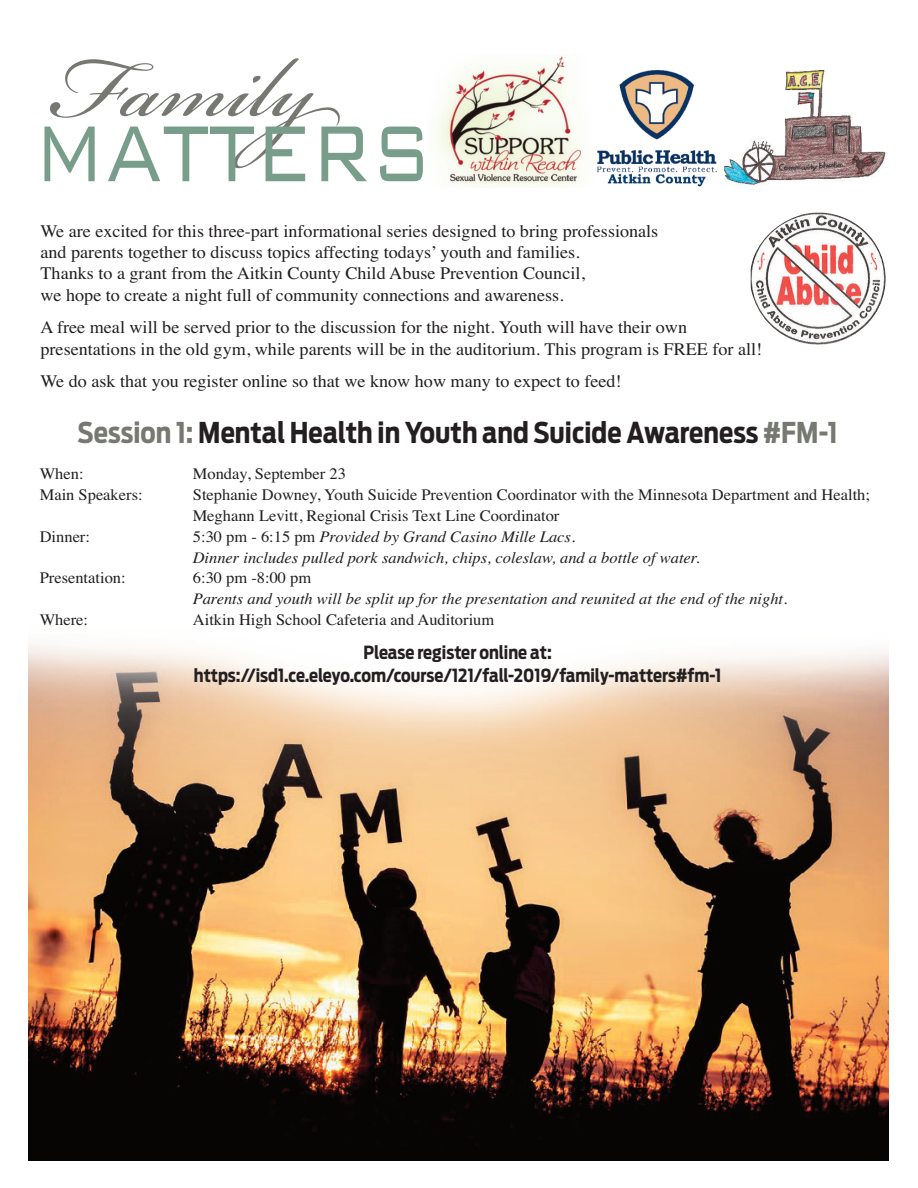
<style>
.page{position:relative;width:918px;height:1188px;background:#fff}
.page>*{position:absolute;margin:0;border:0;box-sizing:border-box;transform-origin:0 0}
.t1{font:130.05px "Bickham Script Pro";color:#767872}
.t2{font:300 105.9px "Bank Gothic";color:#789e8b;scale:.75 1}
.t3{font:700 28.5px "Antenna Cond";color:#231f20}
.t4{font:700 18px/22.8px "Antenna Cond";color:#231f20;text-align:center}
.t5{font:17.7px/21.1px "Times";color:#231f20}
.t6{font:16.05px/20.9px "Times";color:#231f20}
.t7{font:italic 16.05px/20.9px "Times";color:#231f20}
.s1{color:#767872}
.s2{font-style:normal}
</style>
<div class="page">
<img style="left:597px;top:70px;width:120px;height:116px">
<img style="left:724px;top:70px;width:162px;height:116px">
<img style="left:435px;top:56px;width:149px;height:132px">
<img style="left:29px;top:644px;width:860px;height:517px">
<img style="left:751px;top:213px;width:135px;height:132px">
<h1 class="t1" style="left:47px;top:-6px;width:298px">Family</h1>
<h2 class="t2" style="left:34px;top:73px;width:534px">MATTERS</h2>
<p class="t5" style="left:41px;top:220px;width:619px">We are excited for this three-part informational series designed to bring professionals and parents together to discuss topics affecting todays’ youth and families.<br>Thanks to a grant from the Aitkin County Child Abuse Prevention Council,<br>we hope to create a night full of community connections and awareness.</p>
<p class="t5" style="left:41px;top:317px;width:723px">A free meal will be served prior to the discussion for the night. Youth will have their own presentations in the old gym, while parents will be in the auditorium. This program is FREE for all!</p>
<p class="t5" style="left:41px;top:371px;width:583px">We do ask that you register online so that we know how many to expect to feed!</p>
<h3 class="t3" style="left:78px;top:415px;width:761px"><span class="s1">Session 1:</span> Mental Health in Youth and Suicide Awareness <span class="s1">#FM-1</span></h3>
<p class="t6" style="left:40px;top:463px;width:45px">When:</p>
<p class="t6" style="left:193px;top:463px;width:155px">Monday, September 23</p>
<p class="t6" style="left:40px;top:484px;width:104px">Main Speakers:</p>
<p class="t6" style="left:193px;top:484px;width:679px">Stephanie Downey, Youth Suicide Prevention Coordinator with the Minnesota Department and Health;<br>Meghann Levitt, Regional Crisis Text Line Coordinator</p>
<p class="t6" style="left:40px;top:526px;width:52px">Dinner:</p>
<p class="t7" style="left:193px;top:526px;width:508px"><span class="s2">5:30 pm - 6:15 pm</span> Provided by Grand Casino Mille Lacs.<br>Dinner includes pulled pork sandwich, chips, coleslaw, and a bottle of water.</p>
<p class="t6" style="left:40px;top:567px;width:87px">Presentation:</p>
<p class="t6" style="left:193px;top:567px;width:120px">6:30 pm -8:00 pm</p>
<p class="t7" style="left:193px;top:588px;width:596px">Parents and youth will be split up for the presentation and reunited at the end of the night.</p>
<p class="t6" style="left:40px;top:609px;width:50px">Where:</p>
<p class="t6" style="left:193px;top:609px;width:303px">Aitkin High School Cafeteria and Auditorium</p>
<p class="t4" style="left:194px;top:641px;width:529px">Please register online at: https://isd1.ce.eleyo.com/course/121/fall-2019/family-matters#fm-1</p>
</div>
